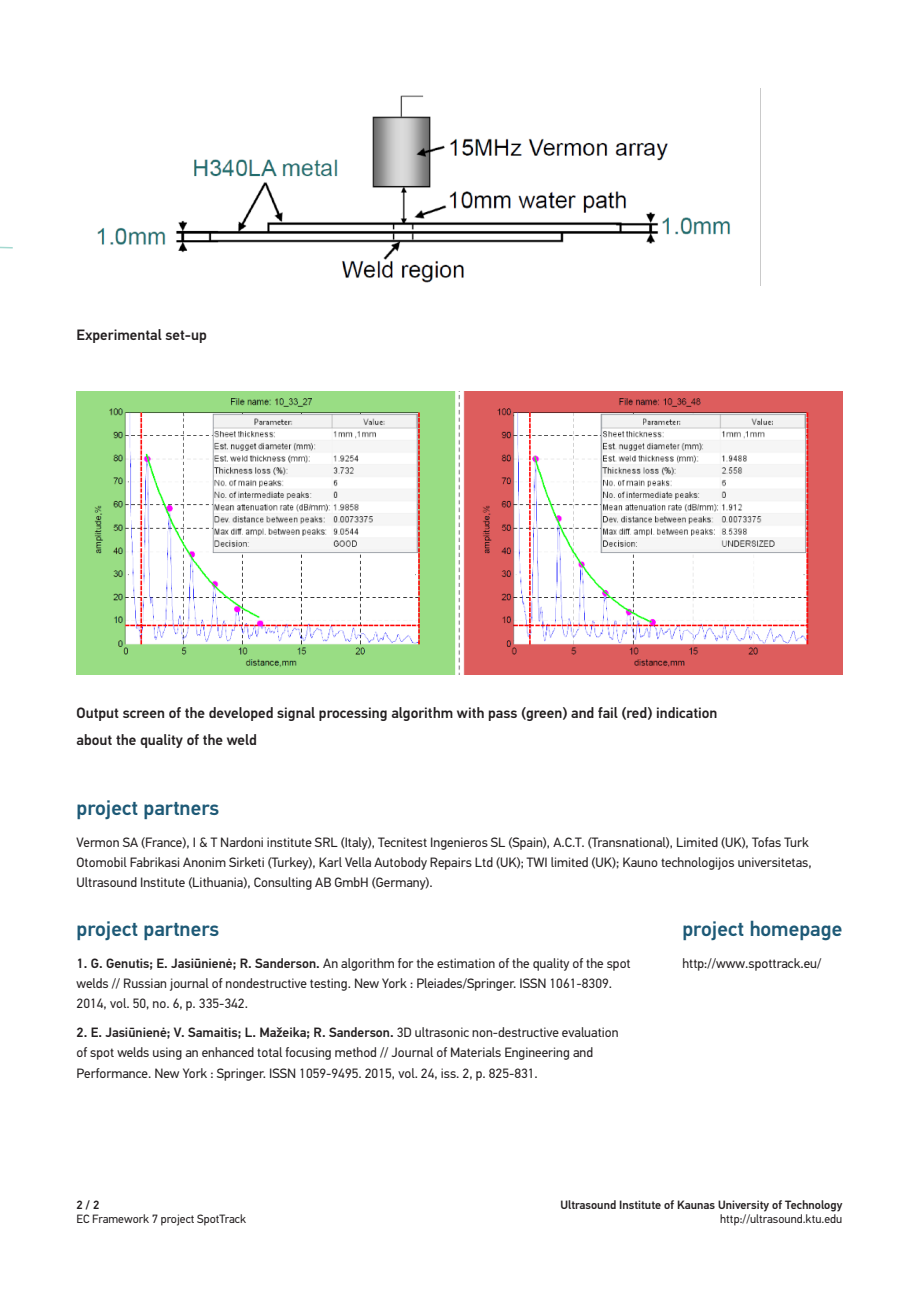
<style>
.page{position:relative;width:919px;height:1289px;background:#fff}
.page>*{position:absolute;margin:0;border:0;box-sizing:border-box;transform-origin:0 0}
.Dalies_antraste{font:500 21px "PF Din Text Pro";color:#1d5976}
.Antraštės{font:500 15px/27px "PF Din Text Pro";color:#231f20}
.Paryskinta_antraste{font:13.5px/20.2px "PF Din Text Pro";color:#231f20}
.Paryskinta_antraste-2{font:12px "PF Din Text Pro";color:#231f20}
.Paryskinta_antraste-3{font:500 12px "PF Din Text Pro";color:#231f20}
.s1{font-weight:500}
</style>
<div class="page">
<svg style="left:0;top:246px;width:13px;height:3px"></svg>
<img style="left:97px;top:95px;width:634px;height:188px">
<img style="left:77px;top:391px;width:765px;height:283px">
<p class="Antraštės" style="left:77px;top:322px;width:132px">Experimental set-up</p>
<p class="Antraštės" style="left:77px;top:699px;width:642px">Output screen of the developed signal processing algorithm with pass (green) and fail (red) indication about the quality of the weld</p>
<p class="Dalies_antraste" style="left:77px;top:795px;width:144px">project partners</p>
<p class="Paryskinta_antraste" style="left:77px;top:832px;width:736px">Vermon SA (France), I &amp; T Nardoni institute SRL (Italy), Tecnitest Ingenieros SL (Spain), A.C.T. (Transnational), Limited (UK), Tofas Turk<br>Otomobil Fabrikasi Anonim Sirketi (Turkey), Karl Vella Autobody Repairs Ltd (UK); TWI limited (UK); Kauno technologijos universitetas,<br>Ultrasound Institute (Lithuania), Consulting AB GmbH (Germany).</p>
<p class="Dalies_antraste" style="left:77px;top:916px;width:144px">project partners</p>
<p class="Paryskinta_antraste" style="left:77px;top:953px;width:555px"><span class="s1">1. G. Genutis; E. Jasiūnienė; R. Sanderson.</span> An algorithm for the estimation of the quality of the spot welds // Russian journal of nondestructive testing. New York : Pleiades/Springer. ISSN 1061-8309.<br>2014, vol. 50, no. 6, p. 335-342.</p>
<p class="Paryskinta_antraste" style="left:77px;top:1022px;width:543px"><span class="s1">2. E. Jasiūnienė; V. Samaitis; L. Mažeika; R. Sanderson.</span> 3D ultrasonic non-destructive evaluation of spot welds using an enhanced total focusing method // Journal of Materials Engineering and<br>Performance. New York : Springer. ISSN 1059-9495. 2015, vol. 24, iss. 2, p. 825-831.</p>
<p class="Dalies_antraste" style="left:682px;top:916px;width:161px">project homepage</p>
<p class="Paryskinta_antraste" style="left:682px;top:953px;width:141px">http://www.spottrack.eu/</p>
<p class="Paryskinta_antraste-3" style="left:77px;top:1197px;width:24px">2 / 2</p>
<p class="Paryskinta_antraste-2" style="left:77px;top:1211px;width:171px">EC Framework 7 project SpotTrack</p>
<p class="Paryskinta_antraste-3" style="left:560px;top:1197px;width:283px">Ultrasound Institute of Kaunas University of Technology</p>
<p class="Paryskinta_antraste-2" style="left:720px;top:1211px;width:124px">http://ultrasound.ktu.edu</p>
</div>
